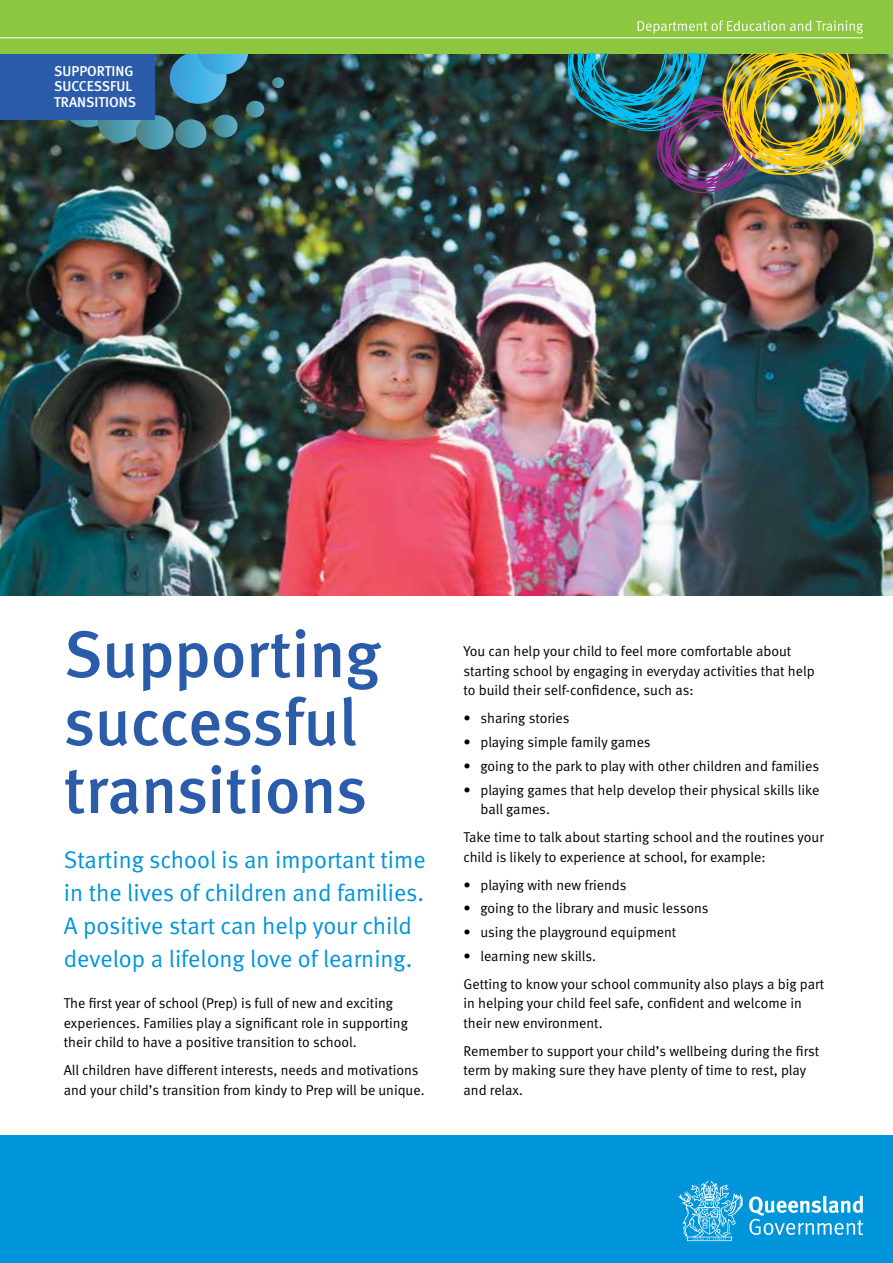
<style>
.page{position:relative;width:893px;height:1263px;background:#fff}
.page>*{position:absolute;margin:0;border:0;box-sizing:border-box;transform-origin:0 0}
.t1{font:66px/67.9px "Meta Medium LF";letter-spacing:-.005em;color:#2b5caa}
.t2{font:24px/33px "Meta Normal LF";color:#0095da}
.t3{font:14.25px/19.5px "Meta Normal LF";color:#000}
.t4{font:14.25px/15.8px "Meta Medium LF";color:#fff}
</style>
<div class="page">
<img style="left:0;top:53px;width:893px;height:542px">
<svg style="left:0;top:53px;width:340px;height:97px;background:#2d5358"></svg>
<div style="left:0;top:0;width:154px;height:119px;background:#2b5caa"></div>
<div style="left:0;top:0;width:893px;height:53px;background:#8dc63f"></div>
<img style="left:568px;top:53px;width:295px;height:141px">
<hr style="left:0;top:37px;width:863px;height:1px;background:#fff">
<svg style="left:638px;top:20px;width:225px;height:14px"></svg>
<div style="left:0;top:1135px;width:893px;height:128px;background:#0095da"></div>
<svg style="left:749px;top:1196px;width:114px;height:39px"></svg>
<svg style="left:679px;top:1181px;width:64px;height:60px"></svg>
<p class="t4" style="left:54px;top:63px;width:84px">SUPPORTING<br>SUCCESSFUL<br>TRANSITIONS</p>
<h1 class="t1" style="left:64px;top:620px;width:318px">Supporting successful transitions</h1>
<h2 class="t2" style="left:64px;top:842px;width:363px">Starting school is an important time in the lives of children and families.<br>A positive start can help your child develop a lifelong love of learning.</h2>
<p class="t3" style="left:64px;top:993px;width:346px">The first year of school (Prep) is full of new and exciting experiences. Families play a significant role in supporting their child to have a positive transition to school.</p>
<p class="t3" style="left:64px;top:1060px;width:362px">All children have different interests, needs and motivations and your child’s transition from kindy to Prep will be unique.</p>
<p class="t3" style="left:463px;top:641px;width:353px">You can help your child to feel more comfortable about starting school by engaging in everyday activities that help to build their self-confidence, such as:</p>
<p class="t3" style="left:463px;top:708px;width:108px">• sharing stories</p>
<p class="t3" style="left:463px;top:732px;width:189px">• playing simple family games</p>
<p class="t3" style="left:463px;top:756px;width:357px">• going to the park to play with other children and families</p>
<p class="t3" style="left:480px;top:780px;width:340px;text-indent:-17px">• playing games that help develop their physical skills like ball games.</p>
<p class="t3" style="left:463px;top:827px;width:362px">Take time to talk about starting school and the routines your child is likely to experience at school, for example:</p>
<p class="t3" style="left:463px;top:875px;width:165px">• playing with new friends</p>
<p class="t3" style="left:463px;top:898px;width:246px">• going to the library and music lessons</p>
<p class="t3" style="left:463px;top:922px;width:214px">• using the playground equipment</p>
<p class="t3" style="left:463px;top:942px;width:362px;line-height:28px">• learning new skills.<br>Getting to know your school community also plays a big part</p>
<p class="t3" style="left:463px;top:993px;width:340px">in helping your child feel safe, confident and welcome in their new environment.</p>
<p class="t3" style="left:463px;top:1041px;width:357px">Remember to support your child’s wellbeing during the first term by making sure they have plenty of time to rest, play and relax.</p>
</div>
